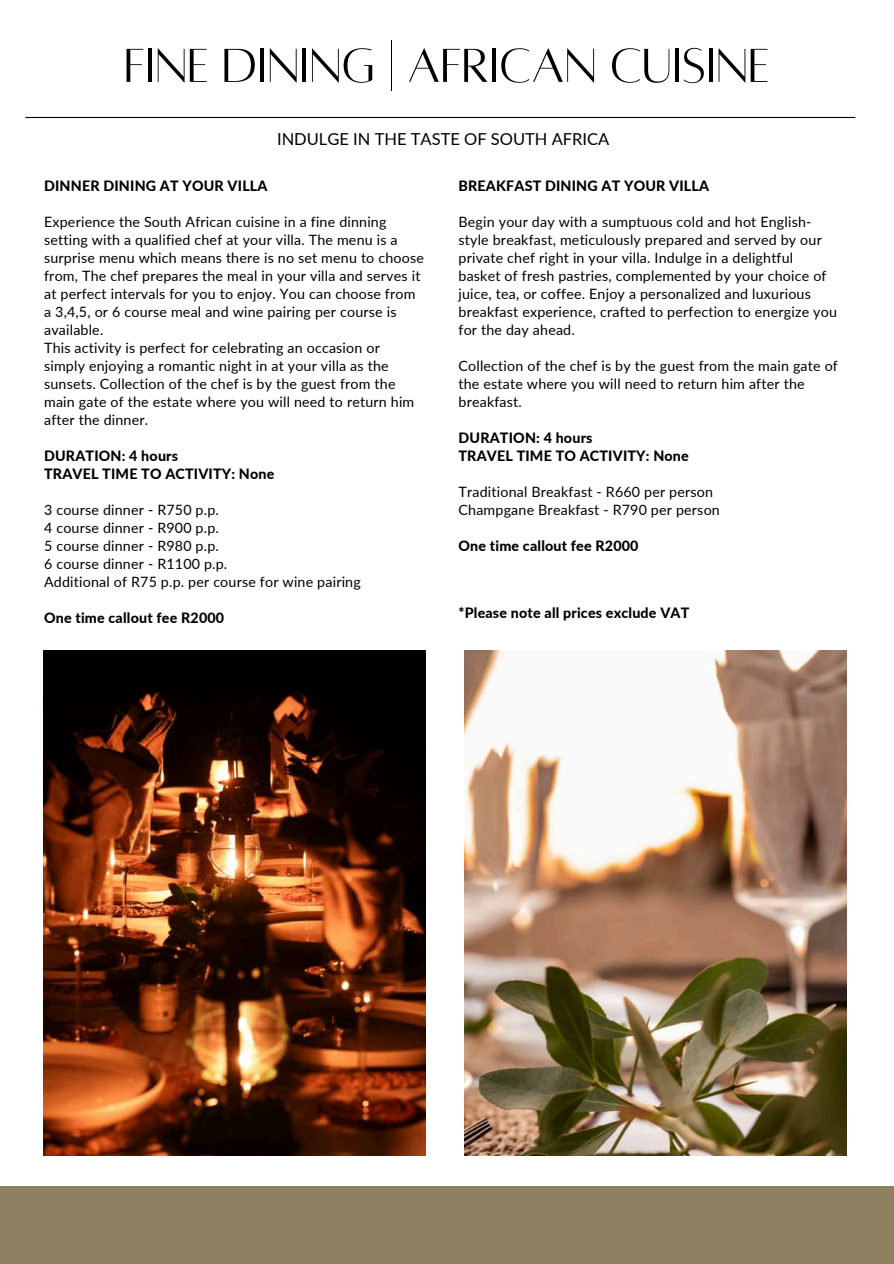
<style>
.page{position:relative;width:894px;height:1264px;background:#fff}
.page>*{position:absolute;margin:0;border:0;box-sizing:border-box;transform-origin:0 0}
.t1{font:52.5px "Alta regular";color:#000}
.t2{font:16.5px "Lato";color:#000}
.t3{font:14.25px/18px "Lato";letter-spacing:.015em;color:#000}
.t4{font:800 14.25px/18px "Lato";letter-spacing:.015em;color:#000}
</style>
<div class="page">
<div style="left:0;top:1186px;width:893px;height:77px;background:#8f8061"></div>
<hr style="left:25px;top:117px;width:830px;height:1px;background:#000">
<img style="left:44px;top:650px;width:381px;height:504px">
<img style="left:464px;top:650px;width:382px;height:504px">
<h1 class="t1" style="left:124px;top:40px;width:647px">FINE DINING | AFRICAN CUISINE</h1>
<p class="t2" style="left:277px;top:129px;width:334px">INDULGE IN THE TASTE OF SOUTH AFRICA</p>
<p class="t4" style="left:458px;top:176px;width:252px">BREAKFAST DINING AT YOUR VILLA</p>
<p class="t3" style="left:458px;top:212px;width:380px">Begin your day with a sumptuous cold and hot English&shy;style breakfast, meticulously prepared and served by our private chef right in your villa. Indulge in a delightful basket of fresh pastries, complemented by your choice of juice, tea, or coffee. Enjoy a personalized and luxurious breakfast experience, crafted to perfection to energize you for the day ahead.</p>
<p class="t3" style="left:458px;top:356px;width:381px">Collection of the chef is by the guest from the main gate of the estate where you will need to return him after the breakfast.</p>
<p class="t4" style="left:458px;top:428px;width:232px">DURATION: 4 hours<br>TRAVEL TIME TO ACTIVITY: None</p>
<p class="t3" style="left:458px;top:482px;width:263px">Traditional Breakfast - R660 per person<br>Champgane Breakfast - R790 per person</p>
<p class="t4" style="left:458px;top:536px;width:181px">One time callout fee R2000</p>
<p class="t4" style="left:44px;top:176px;width:225px">DINNER DINING AT YOUR VILLA</p>
<p class="t3" style="left:44px;top:212px;width:381px">Experience the South African cuisine in a fine dinning setting with a qualified chef at your villa. The menu is a surprise menu which means there is no set menu to choose from, The chef prepares the meal in your villa and serves it at perfect intervals for you to enjoy. You can choose from a 3,4,5, or 6 course meal and wine pairing per course is available.<br>This activity is perfect for celebrating an occasion or simply enjoying a romantic night in at your villa as the sunsets. Collection of the chef is by the guest from the main gate of the estate where you will need to return him after the dinner.</p>
<p class="t4" style="left:44px;top:446px;width:232px">DURATION: 4 hours<br>TRAVEL TIME TO ACTIVITY: None</p>
<p class="t3" style="left:44px;top:500px;width:318px">3 course dinner - R750 p.p.<br>4 course dinner - R900 p.p.<br>5 course dinner - R980 p.p.<br>6 course dinner - R1100 p.p.<br>Additional of R75 p.p. per course for wine pairing</p>
<p class="t4" style="left:44px;top:608px;width:181px">One time callout fee R2000</p>
<p class="t4" style="left:458px;top:603px;width:232px">*Please note all prices exclude VAT</p>
</div>
